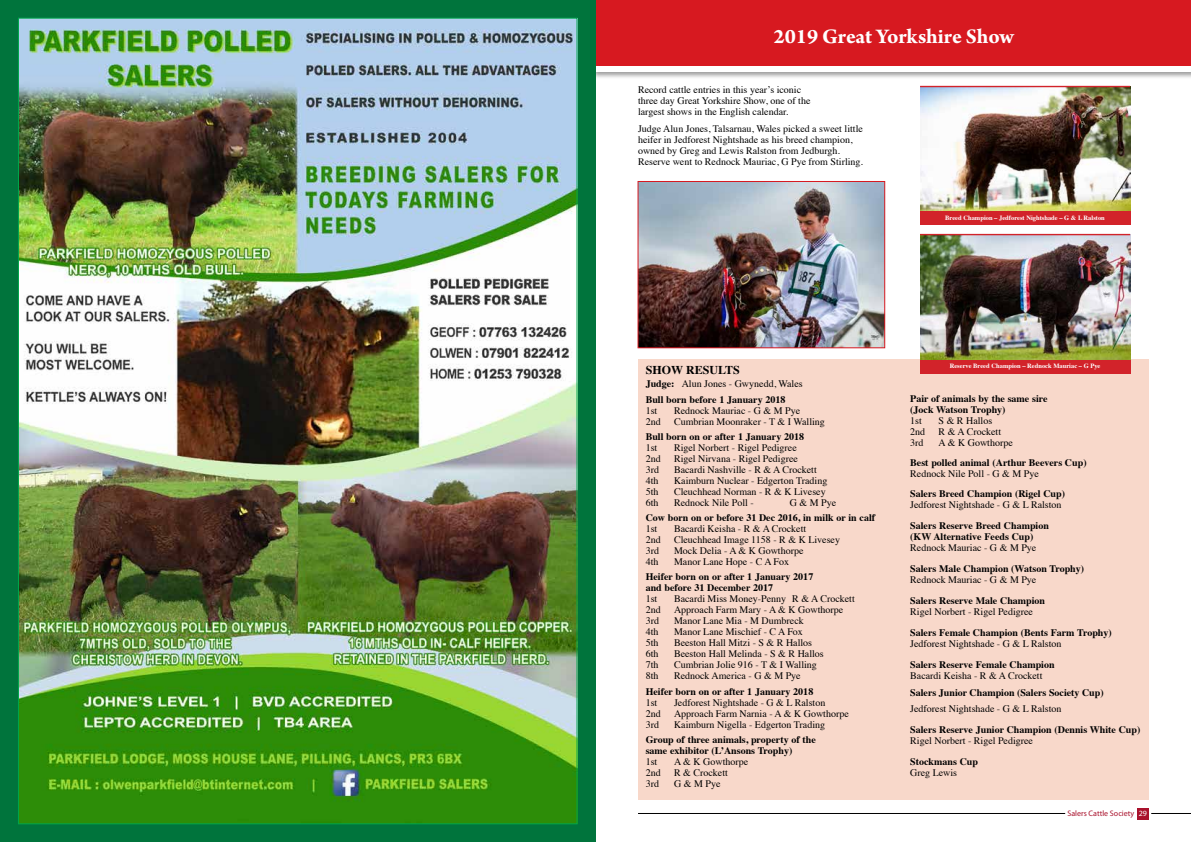
<style>
.page{position:relative;width:1191px;height:842px;background:#fff}
.page>*{position:absolute;margin:0;border:0;box-sizing:border-box;transform-origin:0 0}
.t1{font:700 22px "Arno Pro";letter-spacing:-.005em;color:#fff}
.t2{font:700 12px "Times";color:#000}
.t3{font:10px/11px "Times";color:#000}
.t4{font:700 10px/11px "Times";color:#000}
.t5{font:8px "Myriad Pro";color:#a9112c}
.t6{font:700 6.5px "Times";color:#fff}
.s1{font-weight:400}
.s2{color:#fff}
</style>
<div class="page">
<div style="left:590px;top:0;width:601px;height:79px;background:#000;opacity:.4"></div>
<div style="left:595px;top:0;width:596px;height:70px;background:#d71920"></div>
<div style="left:595px;top:66px;width:596px;height:6px;background:#fff"></div>
<div style="left:638px;top:359px;width:510px;height:440px;background:#f8d8ca"></div>
<img style="left:920px;top:87px;width:210px;height:125px">
<div style="left:920px;top:212px;width:210px;height:13px;background:#d2232a"></div>
<hr style="left:920px;top:86px;width:210px;height:1px;background:#d2232a">
<img style="left:920px;top:235px;width:210px;height:125px">
<div style="left:920px;top:360px;width:210px;height:13px;background:#d2232a"></div>
<hr style="left:920px;top:234px;width:210px;height:1px;background:#d2232a">
<img style="left:640px;top:183px;width:242px;height:163px">
<div style="left:638px;top:181px;width:246px;height:167px;border:1px solid #d71920"></div>
<hr style="left:638px;top:813px;width:427px;height:1px;background:#000">
<hr style="left:1151px;top:813px;width:40px;height:1px;background:#000">
<div style="left:1137px;top:808px;width:11px;height:11px;background:#a9112c"></div>
<div style="left:0;top:0;width:595px;height:842px;background:#00743c"></div>
<img style="left:20px;top:20px;width:555px;height:802px">
<h1 class="t1" style="left:773px;top:24px;width:242px">2019 Great Yorkshire Show</h1>
<p class="t3" style="left:638px;top:84px;width:174px">Record cattle entries in this year’s iconic three day Great Yorkshire Show, one of the largest shows in the English calendar.</p>
<p class="t3" style="left:638px;top:122px;width:226px">Judge Alun Jones, Talsarnau, Wales picked a sweet little heifer in Jedforest Nightshade as his breed champion, owned by Greg and Lewis Ralston from Jedburgh.<br>Reserve went to Rednock Mauriac, G Pye from Stirling.</p>
<p class="t6" style="left:945px;top:212px;width:161px">Breed Champion – Jedforest Nightshade – G &amp; L Ralston</p>
<p class="t2" style="left:645px;top:358px;width:96px">SHOW RESULTS</p>
<p class="t4" style="left:645px;top:375px;width:158px;line-height:15.2px">Judge: <span class="s1">Alun Jones - Gwynedd, Wales<br></span>Bull born before 1 January 2018</p>
<p class="t3" style="left:645px;top:404px;width:13px">1st</p>
<p class="t3" style="left:674px;top:404px;width:128px">Rednock Mauriac - G &amp; M Pye</p>
<p class="t3" style="left:645px;top:415px;width:16px">2nd</p>
<p class="t3" style="left:674px;top:415px;width:152px">Cumbrian Moonraker - T &amp; I Walling</p>
<p class="t4" style="left:645px;top:430px;width:160px">Bull born on or after 1 January 2018</p>
<p class="t3" style="left:645px;top:441px;width:13px">1st</p>
<p class="t3" style="left:674px;top:441px;width:124px">Rigel Norbert - Rigel Pedigree</p>
<p class="t3" style="left:645px;top:452px;width:16px">2nd</p>
<p class="t3" style="left:674px;top:452px;width:125px">Rigel Nirvana - Rigel Pedigree</p>
<p class="t3" style="left:645px;top:463px;width:15px">3rd</p>
<p class="t3" style="left:674px;top:463px;width:144px">Bacardi Nashville - R &amp; A Crockett</p>
<p class="t3" style="left:645px;top:474px;width:14px">4th</p>
<p class="t3" style="left:674px;top:474px;width:155px">Kaimburn Nuclear - Edgerton Trading</p>
<p class="t3" style="left:645px;top:485px;width:14px">5th</p>
<p class="t3" style="left:674px;top:485px;width:153px">Cleuchhead Norman - R &amp; K Livesey</p>
<p class="t3" style="left:645px;top:496px;width:14px">6th</p>
<p class="t3" style="left:674px;top:496px;width:81px">Rednock Nile Poll -</p>
<p class="t3" style="left:789px;top:496px;width:48px">G &amp; M Pye</p>
<p class="t4" style="left:645px;top:511px;width:231px">Cow born on or before 31 Dec 2016, in milk or in calf</p>
<p class="t3" style="left:645px;top:522px;width:13px">1st</p>
<p class="t3" style="left:674px;top:522px;width:134px">Bacardi Keisha - R &amp; A Crockett</p>
<p class="t3" style="left:645px;top:533px;width:16px">2nd</p>
<p class="t3" style="left:674px;top:533px;width:167px">Cleuchhead Image 1158 - R &amp; K Livesey</p>
<p class="t3" style="left:645px;top:544px;width:15px">3rd</p>
<p class="t3" style="left:674px;top:544px;width:131px">Mock Delia - A &amp; K Gowthorpe</p>
<p class="t3" style="left:645px;top:555px;width:14px">4th</p>
<p class="t3" style="left:674px;top:555px;width:116px">Manor Lane Hope - C A Fox</p>
<p class="t4" style="left:645px;top:570px;width:169px">Heifer born on or after 1 January 2017 and before 31 December 2017</p>
<p class="t3" style="left:645px;top:593px;width:13px">1st</p>
<p class="t3" style="left:674px;top:593px;width:182px">Bacardi Miss Money-Penny R &amp; A Crockett</p>
<p class="t3" style="left:645px;top:604px;width:16px">2nd</p>
<p class="t3" style="left:674px;top:604px;width:171px">Approach Farm Mary - A &amp; K Gowthorpe</p>
<p class="t3" style="left:645px;top:615px;width:15px">3rd</p>
<p class="t3" style="left:674px;top:615px;width:131px">Manor Lane Mia - M Dumbreck</p>
<p class="t3" style="left:645px;top:626px;width:14px">4th</p>
<p class="t3" style="left:674px;top:626px;width:130px">Manor Lane Mischief - C A Fox</p>
<p class="t3" style="left:645px;top:637px;width:14px">5th</p>
<p class="t3" style="left:674px;top:637px;width:140px">Beeston Hall Mitzi - S &amp; R Hallos</p>
<p class="t3" style="left:645px;top:648px;width:14px">6th</p>
<p class="t3" style="left:674px;top:648px;width:151px">Beeston Hall Melinda - S &amp; R Hallos</p>
<p class="t3" style="left:645px;top:659px;width:14px">7th</p>
<p class="t3" style="left:674px;top:659px;width:144px">Cumbrian Jolie 916 - T &amp; I Walling</p>
<p class="t3" style="left:645px;top:670px;width:14px">8th</p>
<p class="t3" style="left:674px;top:670px;width:128px">Rednock America - G &amp; M Pye</p>
<p class="t4" style="left:645px;top:685px;width:169px">Heifer born on or after 1 January 2018</p>
<p class="t3" style="left:645px;top:696px;width:13px">1st</p>
<p class="t3" style="left:674px;top:696px;width:153px">Jedforest Nightshade - G &amp; L Ralston</p>
<p class="t3" style="left:645px;top:707px;width:16px">2nd</p>
<p class="t3" style="left:674px;top:707px;width:176px">Approach Farm Narnia - A &amp; K Gowthorpe</p>
<p class="t3" style="left:645px;top:718px;width:15px">3rd</p>
<p class="t3" style="left:674px;top:718px;width:153px">Kaimburn Nigella - Edgerton Trading</p>
<p class="t4" style="left:645px;top:733px;width:172px">Group of three animals, property of the same exhibitor (L’Ansons Trophy)</p>
<p class="t3" style="left:645px;top:755px;width:13px">1st</p>
<p class="t3" style="left:674px;top:755px;width:76px">A &amp; K Gowthorpe</p>
<p class="t3" style="left:645px;top:766px;width:16px">2nd</p>
<p class="t3" style="left:674px;top:766px;width:55px">R &amp; Crockett</p>
<p class="t3" style="left:645px;top:777px;width:15px">3rd</p>
<p class="t3" style="left:674px;top:777px;width:48px">G &amp; M Pye</p>
<p class="t6" style="left:949px;top:360px;width:152px">Reserve Breed Champion – Rednock Mauriac – G Pye</p>
<p class="t4" style="left:910px;top:392px;width:139px">Pair of animals by the same sire (Jock Watson Trophy)</p>
<p class="t3" style="left:910px;top:414px;width:13px">1st</p>
<p class="t3" style="left:938px;top:414px;width:55px">S &amp; R Hallos</p>
<p class="t3" style="left:910px;top:425px;width:16px">2nd</p>
<p class="t3" style="left:938px;top:425px;width:64px">R &amp; A Crockett</p>
<p class="t3" style="left:910px;top:436px;width:15px">3rd</p>
<p class="t3" style="left:938px;top:436px;width:76px">A &amp; K Gowthorpe</p>
<p class="t4" style="left:910px;top:456px;width:178px">Best polled animal (Arthur Beevers Cup)</p>
<p class="t3" style="left:910px;top:467px;width:130px">Rednock Nile Poll - G &amp; M Pye</p>
<p class="t4" style="left:910px;top:487px;width:156px">Salers Breed Champion (Rigel Cup)</p>
<p class="t3" style="left:910px;top:499px;width:153px">Jedforest Nightshade - G &amp; L Ralston</p>
<p class="t4" style="left:910px;top:519px;width:140px">Salers Reserve Breed Champion (KW Alternative Feeds Cup)</p>
<p class="t3" style="left:910px;top:542px;width:128px">Rednock Mauriac - G &amp; M Pye</p>
<p class="t4" style="left:910px;top:562px;width:175px">Salers Male Champion (Watson Trophy)</p>
<p class="t3" style="left:910px;top:574px;width:128px">Rednock Mauriac - G &amp; M Pye</p>
<p class="t4" style="left:910px;top:594px;width:136px">Salers Reserve Male Champion</p>
<p class="t3" style="left:910px;top:605px;width:124px">Rigel Norbert - Rigel Pedigree</p>
<p class="t4" style="left:910px;top:626px;width:203px">Salers Female Champion (Bents Farm Trophy)</p>
<p class="t3" style="left:910px;top:637px;width:153px">Jedforest Nightshade - G &amp; L Ralston</p>
<p class="t4" style="left:910px;top:658px;width:146px">Salers Reserve Female Champion</p>
<p class="t3" style="left:910px;top:669px;width:134px">Bacardi Keisha - R &amp; A Crockett</p>
<p class="t4" style="left:910px;top:686px;width:195px">Salers Junior Champion (Salers Society Cup)</p>
<p class="t3" style="left:910px;top:703px;width:153px">Jedforest Nightshade - G &amp; L Ralston</p>
<p class="t4" style="left:910px;top:723px;width:232px">Salers Reserve Junior Champion (Dennis White Cup)</p>
<p class="t3" style="left:910px;top:735px;width:124px">Rigel Norbert - Rigel Pedigree</p>
<p class="t4" style="left:910px;top:755px;width:69px">Stockmans Cup</p>
<p class="t3" style="left:910px;top:766px;width:48px">Greg Lewis</p>
<p class="t5" style="left:1067px;top:808px;width:81px">Salers Cattle Society <span class="s2">29</span></p>
</div>
